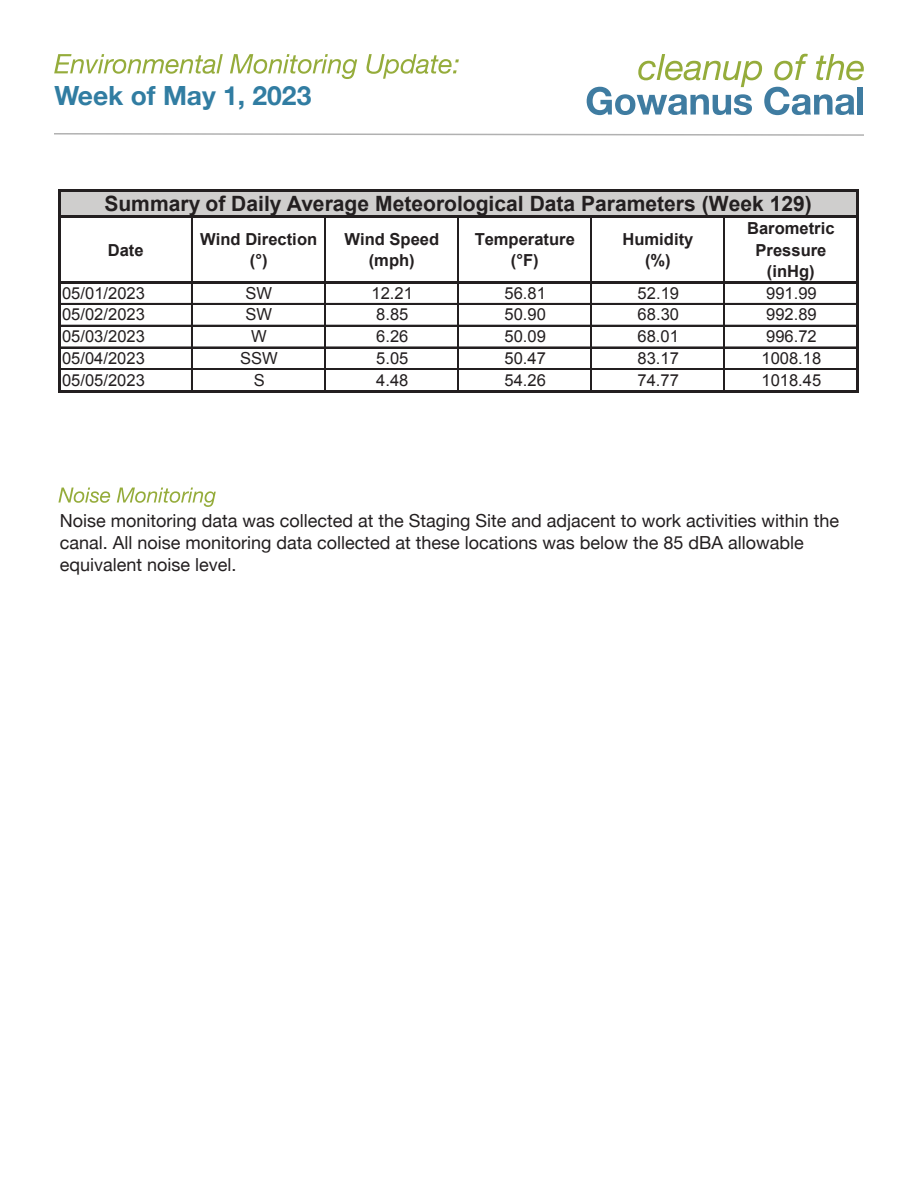
<style>
.page{position:relative;width:918px;height:1188px;background:#fff}
.page>*{position:absolute;margin:0;border:0;box-sizing:border-box;transform-origin:0 0}
.t1{font:700 26.4px "Helvetica Neue";color:#317da2}
.t2{font:700 21px "Arial";color:#231f20}
.t3{font:18px/21.6px "Helvetica Neue";color:#231f20}
.t4{font:16.5px "Arial";color:#231f20}
.t5{font:700 16.5px/21.3px "Arial";color:#231f20;text-align:center}
</style>
<div class="page">
<svg style="left:587px;top:54px;width:277px;height:61px"></svg>
<div style="left:858px;top:87px;width:5px;height:28px;background:#3f7ca1"></div>
<svg style="left:54px;top:54px;width:405px;height:25px"></svg>
<svg style="left:58px;top:488px;width:158px;height:19px"></svg>
<svg style="left:54px;top:133px;width:810px;height:3px"></svg>
<div style="left:60px;top:192px;width:798px;height:25px;background:#cfcecd"></div>
<hr style="left:191px;top:218px;width:2px;height:63px;background:#231f20">
<hr style="left:324px;top:218px;width:2px;height:63px;background:#231f20">
<hr style="left:457px;top:218px;width:2px;height:63px;background:#231f20">
<hr style="left:590px;top:218px;width:1px;height:63px;background:#231f20">
<hr style="left:591px;top:218px;width:1px;height:63px;background:#231f20">
<hr style="left:723px;top:218px;width:1px;height:63px;background:#231f20">
<hr style="left:724px;top:218px;width:1px;height:63px;background:#231f20">
<hr style="left:58px;top:189px;width:2px;height:204px;background:#231f20">
<hr style="left:856px;top:192px;width:3px;height:201px;background:#231f20">
<hr style="left:191px;top:284px;width:2px;height:106px;background:#231f20">
<hr style="left:324px;top:284px;width:2px;height:106px;background:#231f20">
<hr style="left:457px;top:284px;width:2px;height:106px;background:#231f20">
<hr style="left:590px;top:284px;width:1px;height:106px;background:#231f20">
<hr style="left:591px;top:284px;width:1px;height:106px;background:#231f20">
<hr style="left:723px;top:284px;width:1px;height:106px;background:#231f20">
<hr style="left:724px;top:284px;width:1px;height:106px;background:#231f20">
<hr style="left:60px;top:189px;width:799px;height:3px;background:#231f20">
<hr style="left:60px;top:215px;width:799px;height:3px;background:#231f20">
<hr style="left:60px;top:281px;width:799px;height:3px;background:#231f20">
<hr style="left:60px;top:303px;width:796px;height:2px;background:#231f20">
<hr style="left:60px;top:325px;width:796px;height:2px;background:#231f20">
<hr style="left:60px;top:347px;width:796px;height:1px;background:#231f20">
<hr style="left:61px;top:368px;width:795px;height:1px;background:#231f20">
<hr style="left:60px;top:369px;width:796px;height:1px;background:#231f20">
<hr style="left:60px;top:390px;width:799px;height:3px;background:#231f20">
<h1 class="t1" style="left:54px;top:75px;width:258px">Week of May 1, 2023</h1>
<p class="t2" style="left:104px;top:190px;width:709px">Summary of Daily Average Meteorological Data Parameters (Week 129)</p>
<p class="t5" style="left:108px;top:240px;width:37px">Date</p>
<p class="t5" style="left:200px;top:229px;width:119px">Wind Direction (°)</p>
<p class="t5" style="left:344px;top:229px;width:96px">Wind Speed (mph)</p>
<p class="t5" style="left:475px;top:229px;width:102px">Temperature (°F)</p>
<p class="t5" style="left:623px;top:229px;width:72px">Humidity (%)</p>
<p class="t5" style="left:747px;top:218px;width:89px">Barometric<br>Pressure (inHg)</p>
<p class="t4" style="left:62px;top:282px;width:84px">05/01/2023</p>
<p class="t4" style="left:246px;top:282px;width:28px">SW</p>
<p class="t4" style="left:372px;top:282px;width:43px">12.21</p>
<p class="t4" style="left:505px;top:282px;width:43px">56.81</p>
<p class="t4" style="left:638px;top:282px;width:43px">52.19</p>
<p class="t4" style="left:766px;top:282px;width:52px">991.99</p>
<p class="t4" style="left:62px;top:304px;width:84px">05/02/2023</p>
<p class="t4" style="left:246px;top:304px;width:28px">SW</p>
<p class="t4" style="left:376px;top:304px;width:34px">8.85</p>
<p class="t4" style="left:505px;top:304px;width:43px">50.90</p>
<p class="t4" style="left:638px;top:304px;width:43px">68.30</p>
<p class="t4" style="left:766px;top:304px;width:52px">992.89</p>
<p class="t4" style="left:62px;top:326px;width:84px">05/03/2023</p>
<p class="t4" style="left:251px;top:326px;width:17px">W</p>
<p class="t4" style="left:376px;top:326px;width:34px">6.26</p>
<p class="t4" style="left:505px;top:326px;width:43px">50.09</p>
<p class="t4" style="left:638px;top:326px;width:43px">68.01</p>
<p class="t4" style="left:766px;top:326px;width:52px">996.72</p>
<p class="t4" style="left:62px;top:347px;width:84px">05/04/2023</p>
<p class="t4" style="left:240px;top:347px;width:39px">SSW</p>
<p class="t4" style="left:376px;top:347px;width:34px">5.05</p>
<p class="t4" style="left:505px;top:347px;width:43px">50.47</p>
<p class="t4" style="left:638px;top:347px;width:43px">83.17</p>
<p class="t4" style="left:761px;top:347px;width:61px">1008.18</p>
<p class="t4" style="left:62px;top:369px;width:84px">05/05/2023</p>
<p class="t4" style="left:254px;top:369px;width:13px">S</p>
<p class="t4" style="left:376px;top:369px;width:34px">4.48</p>
<p class="t4" style="left:505px;top:369px;width:43px">54.26</p>
<p class="t4" style="left:638px;top:369px;width:43px">74.77</p>
<p class="t4" style="left:761px;top:369px;width:61px">1018.45</p>
<p class="t3" style="left:60px;top:511px;width:781px">Noise monitoring data was collected at the Staging Site and adjacent to work activities within the canal. All noise monitoring data collected at these locations was below the 85 dBA allowable equivalent noise level.</p>
</div>
